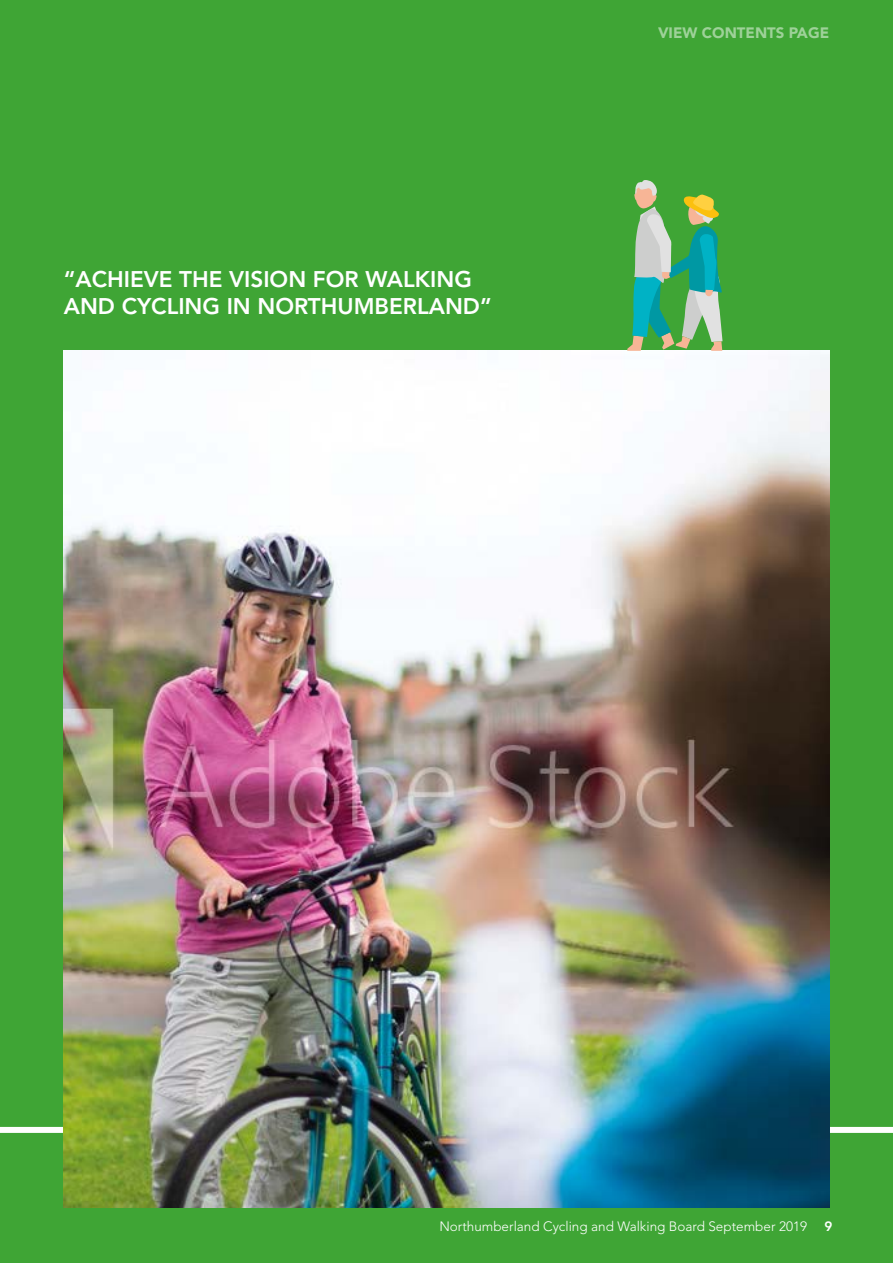
<style>
.page{position:relative;width:893px;height:1263px;background:#3fa535}
.page>*{position:absolute;margin:0;border:0;box-sizing:border-box;transform-origin:0 0}
.t1{font:800 22.5px/27px "Avenir";color:#fff}
.t2{font:900 15px "Avenir";color:#fff}
.t3{font:300 13.5px "Avenir";color:#fff}
.t4{font:800 13.5px "Avenir";color:#fff}
</style>
<div class="page">
<div style="left:0;top:1127px;width:893px;height:6px;background:#fff"></div>
<img style="left:64px;top:351px;width:765px;height:857px">
<svg style="left:627px;top:180px;width:95px;height:171px"></svg>
<p class="t1" style="left:64px;top:266px;width:429px">“ACHIEVE THE VISION FOR WALKING<br>AND CYCLING IN NORTHUMBERLAND”</p>
<p class="t2" style="left:658px;top:24px;width:173px">VIEW CONTENTS PAGE</p>
<p class="t3" style="left:439px;top:1218px;width:369px">Northumberland Cycling and Walking Board September 2019</p>
<p class="t4" style="left:825px;top:1218px;width:9px">9</p>
</div>
